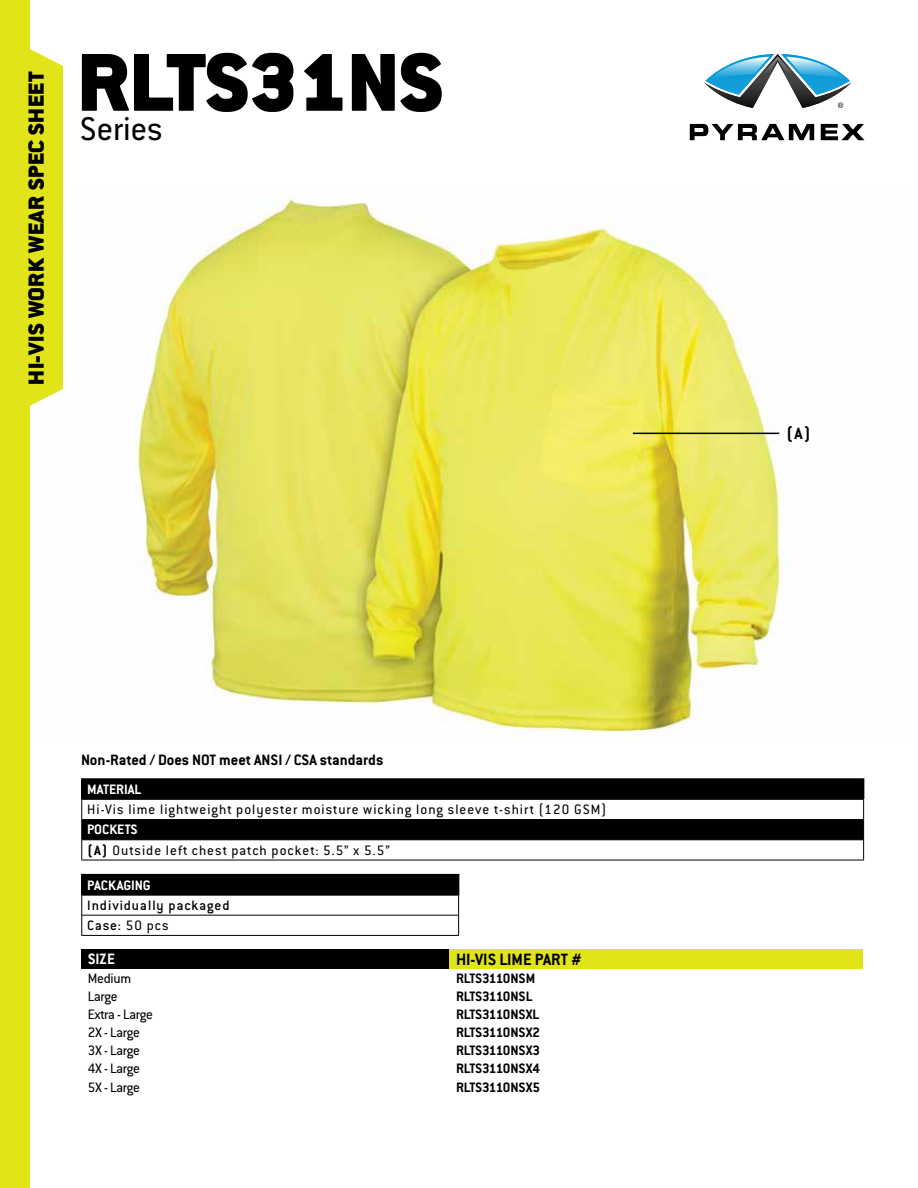
<style>
.page{position:relative;width:918px;height:1188px;background:#fff}
.page>*{position:absolute;margin:0;border:0;box-sizing:border-box;transform-origin:0 0}
.t1{font:900 90px "Conduit ITC Std";color:#000}
.t2{font:36px "Conduit ITC Std";color:#000}
.t3{font:900 24px "Conduit ITC Std";letter-spacing:.02em;color:#000}
.t4{font:700 18px "Conduit ITC Std";color:#000}
.t5{font:700 16.5px "Conduit ITC Std";color:#000}
.t6{font:700 16.5px "Conduit ITC Std";color:#fff}
.t7{font:15px/20.2px "Conduit ITC Std";letter-spacing:.07em;color:#000}
.t8{font:700 15px "Conduit ITC Std";color:#000}
.t9{font:500 15px/20.2px "Conduit ITC Std";letter-spacing:.055em;color:#000}
.t10{font:700 15px "Conduit ITC Std";color:#fff}
.t11{font:15px "Conduit ITC Std";letter-spacing:-.015em;color:#000}
.s1{font-weight:700;color:#fff}
.s2{font-weight:700}
.s3{font-weight:400}
</style>
<div class="page">
<img style="left:29px;top:192px;width:755px;height:552px">
<svg style="left:82px;top:780px;width:781px;height:59px;fill:#000"></svg>
<hr style="left:81px;top:778px;width:783px;height:2px;background:#000">
<hr style="left:81px;top:799px;width:783px;height:1px;background:#000">
<hr style="left:82px;top:819px;width:781px;height:1px;background:#000">
<hr style="left:82px;top:839px;width:781px;height:1px;background:#000">
<hr style="left:81px;top:860px;width:783px;height:1px;background:#000">
<svg style="left:81px;top:780px;width:1px;height:80px"></svg>
<svg style="left:863px;top:780px;width:1px;height:80px"></svg>
<hr style="left:633px;top:433px;width:146px;height:1px;background:#000">
<div style="left:82px;top:875px;width:377px;height:20px;background:#000"></div>
<hr style="left:81px;top:874px;width:378px;height:1px;background:#000">
<hr style="left:81px;top:894px;width:378px;height:2px;background:#000">
<svg style="left:81px;top:875px;width:1px;height:60px"></svg>
<svg style="left:458px;top:895px;width:1px;height:40px"></svg>
<hr style="left:82px;top:915px;width:376px;height:1px;background:#000">
<hr style="left:81px;top:935px;width:378px;height:1px;background:#000">
<div style="left:81px;top:949px;width:368px;height:20px;background:#000"></div>
<div style="left:449px;top:949px;width:414px;height:20px;background:#e2e41a"></div>
<div style="left:0;top:0;width:29px;height:1188px;background:#e2e41a"></div>
<svg style="left:29px;top:38px;width:34px;height:378px;background:#e4e630"></svg>
<svg style="left:690px;top:124px;width:124px;height:16px"></svg>
<svg style="left:821px;top:124px;width:43px;height:16px"></svg>
<svg style="left:704px;top:54px;width:147px;height:54px"></svg>
<h3 class="t3" style="left:23px;top:385px;width:314px;rotate:-90deg">HI-VIS WORK WEAR SPEC SHEET</h3>
<h1 class="t1" style="left:77px;top:33px;width:367px">RLTS31NS</h1>
<h2 class="t2" style="left:80px;top:107px;width:84px">Series</h2>
<p class="t5" style="left:81px;top:750px;width:304px">Non-Rated / Does NOT meet ANSI / CSA standards</p>
<p class="t10" style="left:87px;top:780px;width:56px">MATERIAL</p>
<p class="t7" style="left:87px;top:799px;width:521px">Hi-Vis lime lightweight polyester moisture wicking long sleeve t-shirt (120 GSM)</p>
<p class="t7" style="left:87px;top:819px;width:304px"><span class="s1">POCKETS<br></span><span class="s2">(A)</span> Outside left chest patch pocket: 5.5” x 5.5”</p>
<p class="t10" style="left:87px;top:876px;width:65px">PACKAGING</p>
<p class="t9" style="left:87px;top:895px;width:144px">Individually packaged<br>Case: <span class="s3">50 pcs</span></p>
<p class="t6" style="left:88px;top:949px;width:29px">SIZE</p>
<p class="t4" style="left:456px;top:948px;width:127px">HI-VIS LIME PART #</p>
<p class="t7" style="left:88px;top:968px;width:45px">Medium</p>
<p class="t8" style="left:456px;top:969px;width:81px">RLTS3110NSM</p>
<p class="t7" style="left:88px;top:986px;width:31px">Large</p>
<p class="t8" style="left:456px;top:987px;width:78px">RLTS3110NSL</p>
<p class="t11" style="left:88px;top:1005px;width:67px">Extra - Large</p>
<p class="t8" style="left:456px;top:1005px;width:85px">RLTS3110NSXL</p>
<p class="t7" style="left:88px;top:1022px;width:54px">2X - Large</p>
<p class="t8" style="left:456px;top:1024px;width:86px">RLTS3110NSX2</p>
<p class="t7" style="left:88px;top:1040px;width:54px">3X - Large</p>
<p class="t8" style="left:456px;top:1042px;width:86px">RLTS3110NSX3</p>
<p class="t7" style="left:88px;top:1058px;width:54px">4X - Large</p>
<p class="t8" style="left:456px;top:1060px;width:86px">RLTS3110NSX4</p>
<p class="t7" style="left:88px;top:1076px;width:54px">5X - Large</p>
<p class="t8" style="left:456px;top:1078px;width:86px">RLTS3110NSX5</p>
<p class="t4" style="left:786px;top:423px;width:26px">(A)</p>
</div>
